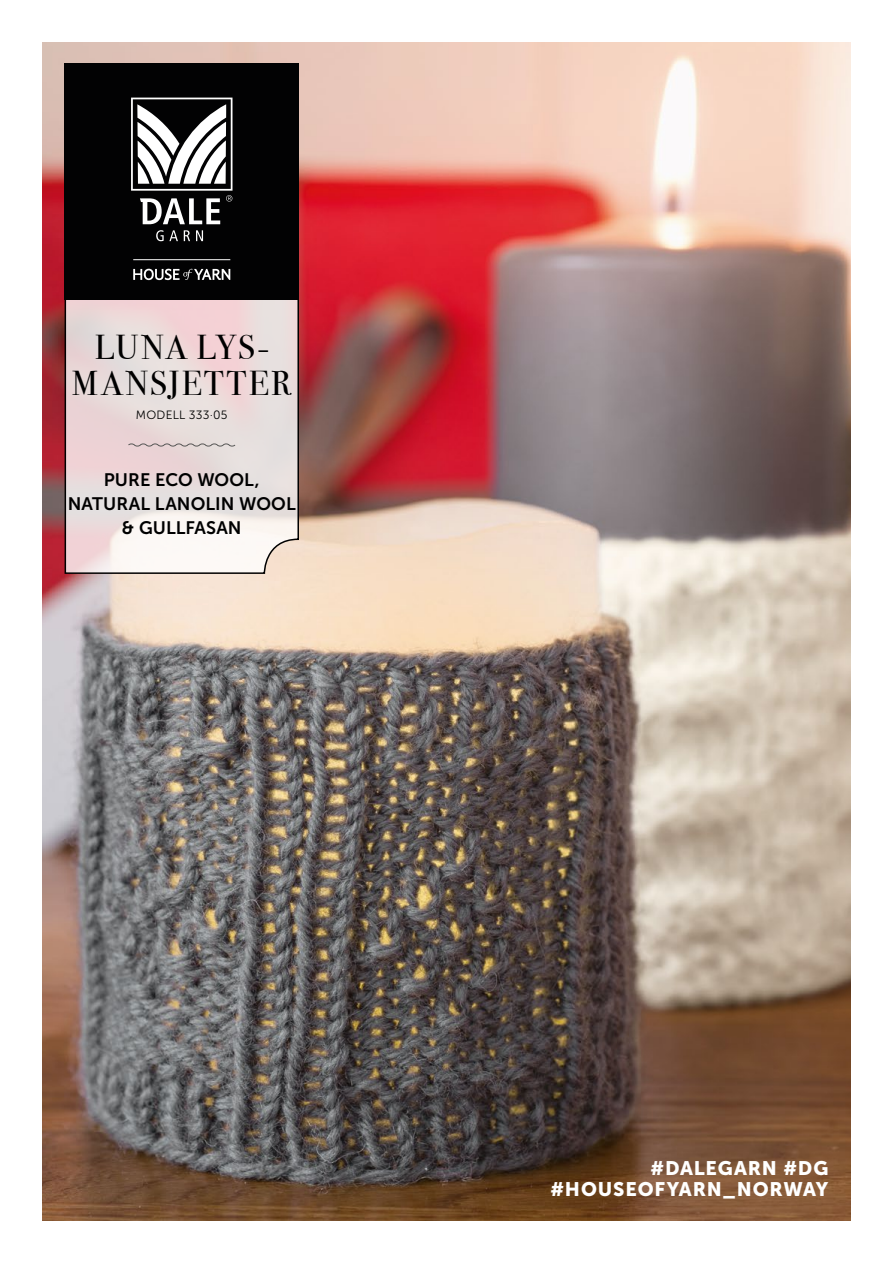
<style>
.page{position:relative;width:893px;height:1263px;background:#fff}
.page>*{position:absolute;margin:0;border:0;box-sizing:border-box;transform-origin:0 0}
.INNHOLD_-_Midtstilt{font:34.5px/36px "Bodoni Svty Two ITCTT";letter-spacing:.06em;color:#000;text-align:center}
.t1{font:19.5px "Museo Sans 900";letter-spacing:.045em;color:#fff}
.INNHOLD_-_Midtstilt-2{font:18px/24px "Museo Sans 700";letter-spacing:.005em;color:#000;text-align:center}
.INNHOLD_-_Midtstilt-3{font:12px "Museo Sans 300";letter-spacing:.02em;color:#000}
</style>
<div class="page">
<img style="left:43px;top:43px;width:807px;height:1177px">
<svg style="left:64px;top:265px;width:236px;height:310px;background:#e7d9d8"></svg>
<svg style="left:127px;top:442px;width:109px;height:6px"></svg>
<div style="left:65px;top:64px;width:234px;height:236px;background:#020203"></div>
<hr style="left:133px;top:259px;width:97px;height:1px;background:#fff">
<svg style="left:133px;top:269px;width:97px;height:11px"></svg>
<svg style="left:156px;top:230px;width:22px;height:11px"></svg>
<svg style="left:184px;top:230px;width:6px;height:11px"></svg>
<svg style="left:196px;top:230px;width:7px;height:11px"></svg>
<svg style="left:131px;top:98px;width:101px;height:126px"></svg>
<p class="INNHOLD_-_Midtstilt" style="left:72px;top:325px;width:221px">LUNA LYS-<br>MANSJETTER</p>
<p class="INNHOLD_-_Midtstilt-3" style="left:136px;top:408px;width:93px">MODELL 333∙05</p>
<p class="INNHOLD_-_Midtstilt-2" style="left:104px;top:468px;width:157px">PURE ECO WOOL,</p>
<p class="INNHOLD_-_Midtstilt-2" style="left:68px;top:492px;width:229px">NATURAL LANOLIN WOOL &amp; GULLFASAN</p>
<p class="t1" style="left:651px;top:1157px;width:179px">#DALEGARN #DG</p>
<p class="t1" style="left:550px;top:1178px;width:279px">#HOUSEOFYARN_NORWAY</p>
</div>
